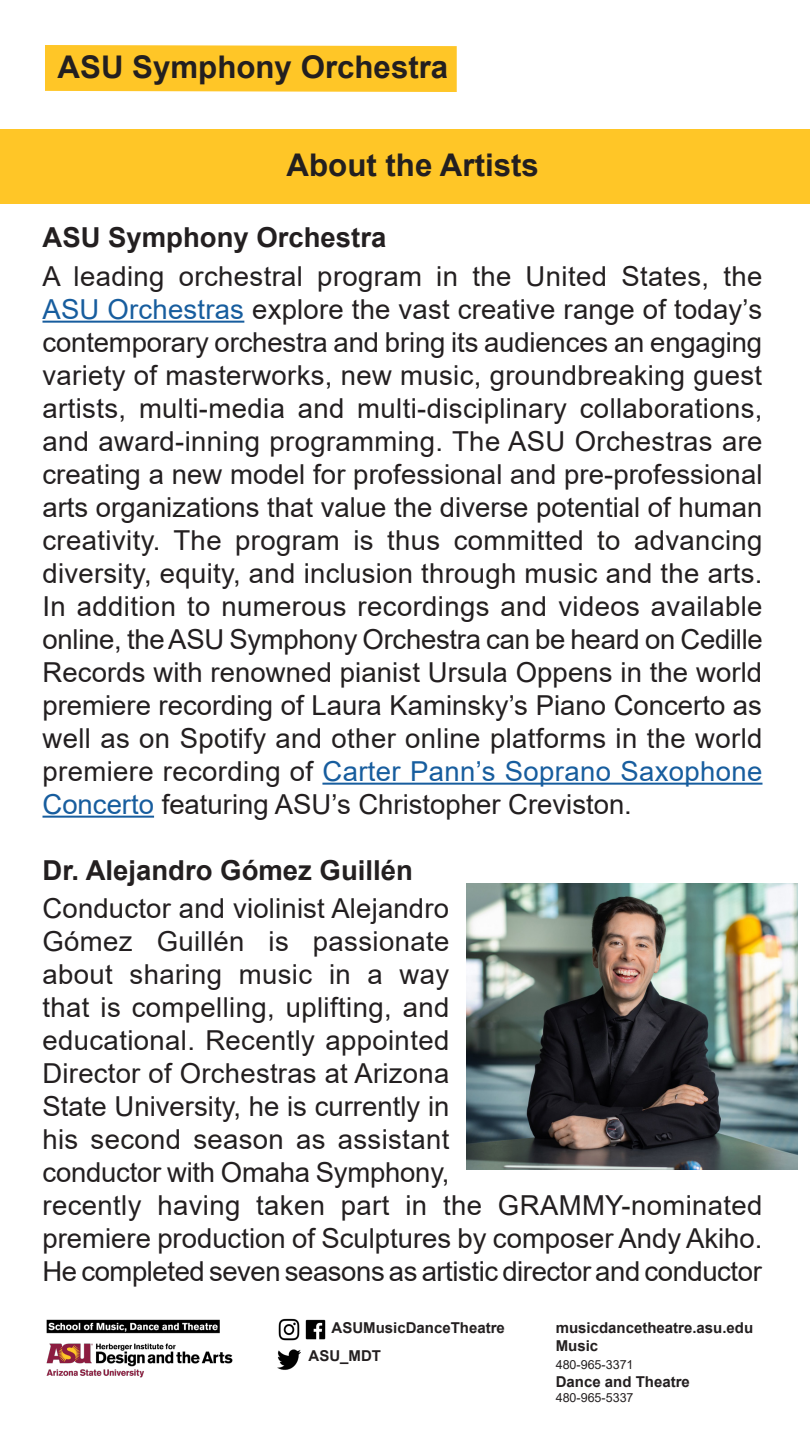
<style>
.page{position:relative;width:810px;height:1440px;background:#fff}
.page>*{position:absolute;margin:0;border:0;box-sizing:border-box;transform-origin:0 0}
.t1{font:700 31.25px "Arial";color:#231f20}
.t2{font:27.5px/33px "Arial";letter-spacing:.005em;color:#231f20;text-align:justify}
.t3{font:700 27.5px "Arial";color:#231f20}
.t4{font:700 15px/28.4px "Arial";color:#231f20}
.t5{font:12.5px "Arial";color:#231f20}
.s1{color:#175d9e}
</style>
<div class="page">
<div style="left:45px;top:45px;width:412px;height:47px;background:#ffc627"></div>
<img style="left:46px;top:1319px;width:187px;height:59px">
<img style="left:278px;top:1318px;width:22px;height:23px">
<img style="left:305px;top:1319px;width:21px;height:21px">
<img style="left:278px;top:1349px;width:22px;height:21px">
<hr style="left:42px;top:321px;width:202px;height:2px;background:#175d9e">
<hr style="left:322px;top:783px;width:440px;height:2px;background:#175d9e">
<hr style="left:42px;top:816px;width:112px;height:2px;background:#175d9e">
<div style="left:0;top:129px;width:810px;height:75px;background:#ffc627"></div>
<img style="left:466px;top:883px;width:331px;height:287px">
<p class="t1" style="left:58px;top:45px;width:392px">ASU Symphony Orchestra</p>
<p class="t1" style="left:287px;top:143px;width:254px">About the Artists</p>
<p class="t3" style="left:42px;top:218px;width:345px">ASU Symphony Orchestra</p>
<p class="t2" style="left:42px;top:259px;width:722px">A leading orchestral program in the United States, the <span class="s1">ASU Orchestras</span> explore the vast creative range of today’s contemporary orchestra and bring its audiences an engaging variety of masterworks, new music, groundbreaking guest artists, multi-media and multi-disciplinary collaborations, and award-inning programming. The ASU Orchestras are creating a new model for professional and pre-professional arts organizations that value the diverse potential of human creativity. The program is thus committed to advancing diversity, equity, and inclusion through music and the arts.<br>In addition to numerous recordings and videos available online, the ASU Symphony Orchestra can be heard on Cedille Records with renowned pianist Ursula Oppens in the world premiere recording of Laura Kaminsky’s Piano Concerto as well as on Spotify and other online platforms in the world premiere recording of <span class="s1">Carter Pann’s Soprano Saxophone Concerto</span> featuring ASU’s Christopher Creviston.</p>
<p class="t3" style="left:42px;top:851px;width:372px">Dr. Alejandro Gómez Guillén</p>
<p class="t2" style="left:42px;top:892px;width:722px;text-align:left">Conductor and violinist Alejandro<br>Gómez Guillén is passionate<br>about sharing music in a way<br>that is compelling, uplifting, and<br>educational. Recently appointed<br>Director of Orchestras at Arizona<br>State University, he is currently in<br>his second season as assistant<br>conductor with Omaha Symphony,<br>recently having taken part in the GRAMMY-nominated premiere production of Sculptures by composer Andy Akiho.<br>He completed seven seasons as artistic director and conductor</p>
<p class="t4" style="left:309px;top:1314px;width:198px;text-indent:23px">ASUMusicDanceTheatre<br>ASU_MDT</p>
<p class="t4" style="left:556px;top:1319px;width:199px;line-height:18px">musicdancetheatre.asu.edu<br>Music</p>
<p class="t5" style="left:556px;top:1356px;width:79px">480-965-3371</p>
<p class="t4" style="left:556px;top:1368px;width:136px">Dance and Theatre</p>
<p class="t5" style="left:556px;top:1389px;width:79px">480-965-5337</p>
</div>
